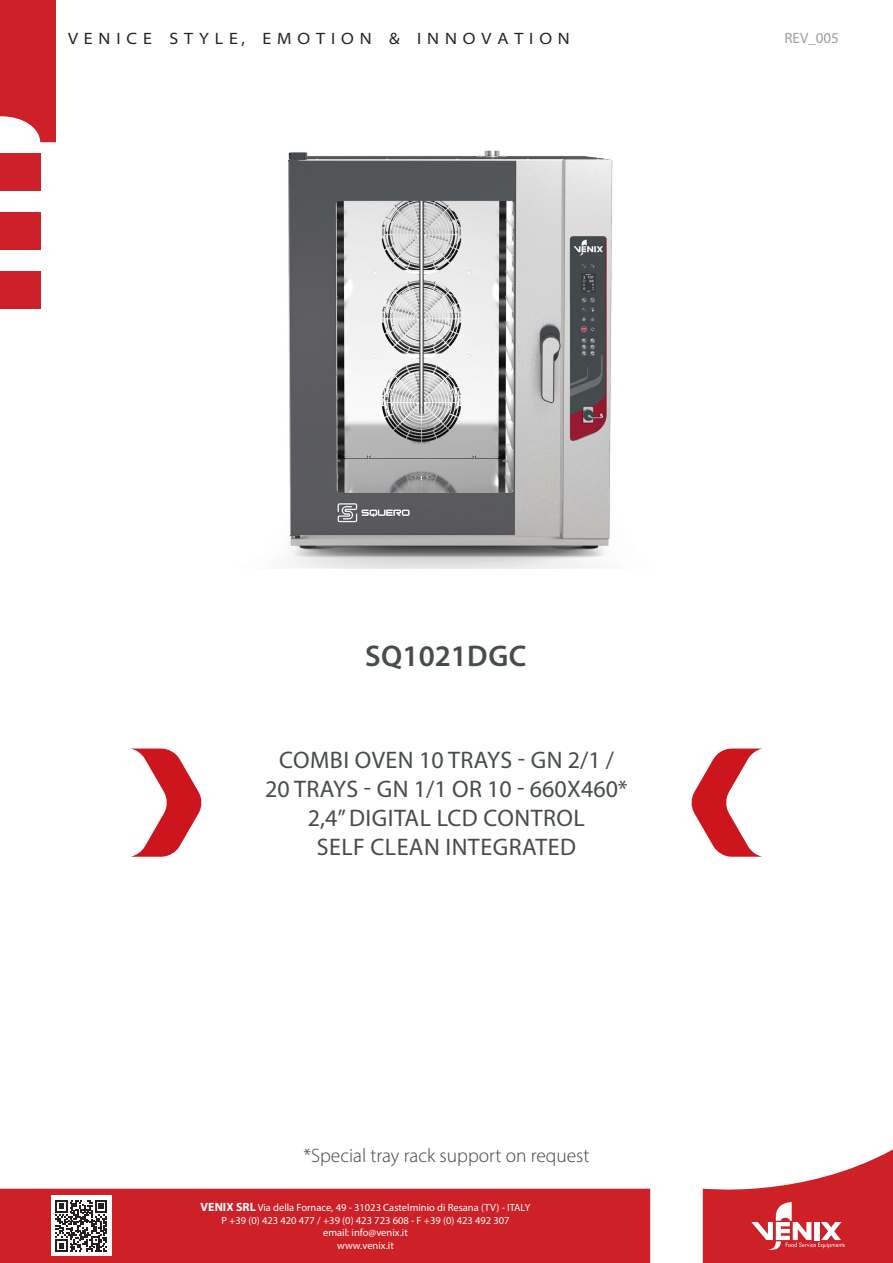
<style>
.page{position:relative;width:893px;height:1263px;background:#fff}
.page>*{position:absolute;margin:0;border:0;box-sizing:border-box;transform-origin:0 0}
.CODICE_FORNO_copertina{font:600 30px "Myriad Pro";letter-spacing:.01em;color:#464c4c}
.Descrizione_copertina{font:24px/28.8px "Myriad Pro";letter-spacing:.02em;color:#464c4c;text-align:center}
.t1{font:300 19.5px "Myriad Pro";color:#3e4246}
.t2{font:semi-expanded 16.5px "Myriad Pro";letter-spacing:.36em;color:#231f20}
.Indice_revisione_copertina{font:15px "Myriad Pro";color:#9f9fa1}
.t3{font:10.5px/12.6px "Myriad Pro";color:#fff;text-align:center}
.s1{font-weight:700;font-size:12px}
</style>
<div class="page">
<div style="left:0;top:1188px;width:651px;height:75px;background:#cd2027"></div>
<div style="left:51px;top:1195px;width:61px;height:61px;background:#fff"></div>
<svg style="left:55px;top:1200px;width:52px;height:52px"></svg>
<svg style="left:702px;top:1149px;width:191px;height:114px"></svg>
<svg style="left:0;top:0;width:56px;height:142px;background:#d2363e"></svg>
<div style="left:0;top:212px;width:40px;height:37px;background:#cd2028"></div>
<div style="left:0;top:153px;width:40px;height:37px;background:#cd2028"></div>
<div style="left:0;top:271px;width:40px;height:37px;background:#cd2028"></div>
<svg style="left:131px;top:748px;width:71px;height:109px"></svg>
<svg style="left:691px;top:748px;width:71px;height:109px"></svg>
<img style="left:288px;top:150px;width:325px;height:419px">
<p class="t2" style="left:68px;top:28px;width:503px">VENICE STYLE, EMOTION &amp; INNOVATION</p>
<p class="Indice_revisione_copertina" style="left:784px;top:29px;width:56px">REV_005</p>
<p class="CODICE_FORNO_copertina" style="left:365px;top:636px;width:163px">SQ1021DGC</p>
<p class="Descrizione_copertina" style="left:265px;top:746px;width:364px">COMBI OVEN 10 TRAYS - GN 2/1 /<br>20 TRAYS - GN 1/1 OR 10 - 660X460*</p>
<p class="Descrizione_copertina" style="left:308px;top:803px;width:279px">2,4” DIGITAL LCD CONTROL</p>
<p class="Descrizione_copertina" style="left:317px;top:832px;width:261px">SELF CLEAN INTEGRATED</p>
<p class="t1" style="left:303px;top:1144px;width:287px">*Special tray rack support on request</p>
<p class="t3" style="left:201px;top:1201px;width:331px"><span class="s1">VENIX SRL</span> Via della Fornace, 49 - 31023 Castelminio di Resana (TV) - ITALY P +39 (0) 423 420 477 / +39 (0) 423 723 608 - F +39 (0) 423 492 307<br>email: info@venix.it<br>www.venix.it</p>
</div>
